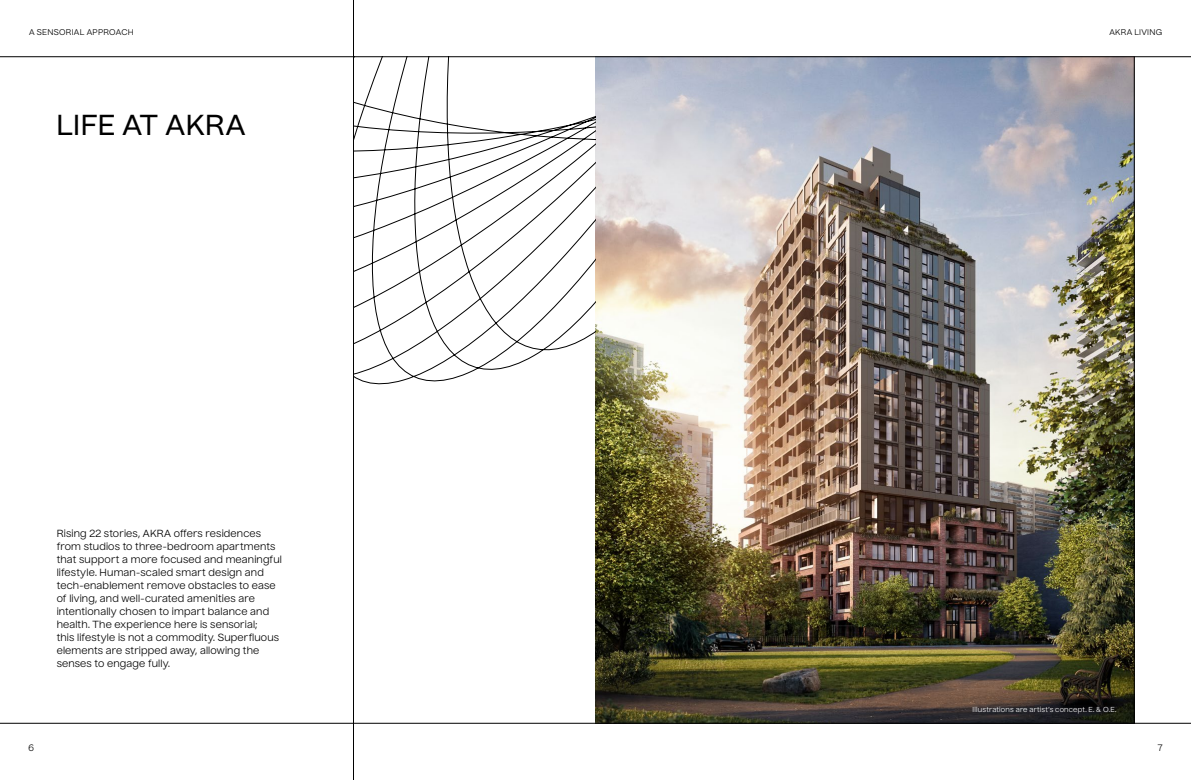
<style>
.page{position:relative;width:1191px;height:780px;background:#fff}
.page>*{position:absolute;margin:0;border:0;box-sizing:border-box;transform-origin:0 0}
.t1{font:500 28px "Nuckle";letter-spacing:.02em;color:#000}
.t2{font:10px/13px "Nuckle";letter-spacing:.015em;color:#000}
.t3{font:9px "Nuckle";color:#000}
.t4{font:8px "Nuckle";letter-spacing:.035em;color:#000}
.t5{font:7px "Nuckle";letter-spacing:.025em;color:#fff}
</style>
<div class="page">
<img style="left:595px;top:58px;width:539px;height:665px">
<hr style="left:353px;top:0;width:1px;height:780px;background:#000">
<svg style="left:354px;top:58px;width:241px;height:327px"></svg>
<hr style="left:1134px;top:57px;width:1px;height:666px;background:#000">
<hr style="left:0;top:723px;width:1191px;height:1px;background:#000">
<hr style="left:0;top:57px;width:1191px;height:1px;background:#000">
<p class="t4" style="left:29px;top:27px;width:106px">A SENSORIAL APPROACH</p>
<h1 class="t1" style="left:56px;top:107px;width:191px">LIFE AT AKRA</h1>
<p class="t2" style="left:57px;top:526px;width:227px">Rising 22 stories, AKRA offers residences from studios to three-bedroom apartments that support a more focused and meaningful lifestyle. Human-scaled smart design and tech-enablement remove obstacles to ease of living, and well-curated amenities are intentionally chosen to impart balance and health. The experience here is sensorial;<br>this lifestyle is not a commodity. Superfluous elements are stripped away, allowing the senses to engage fully.</p>
<p class="t4" style="left:1109px;top:27px;width:54px">AKRA LIVING</p>
<p class="t5" style="left:972px;top:704px;width:145px">Illustrations are artist’s concept. E. &amp; O.E.</p>
<p class="t3" style="left:28px;top:742px;width:7px">6</p>
<p class="t3" style="left:1157px;top:742px;width:6px">7</p>
</div>
